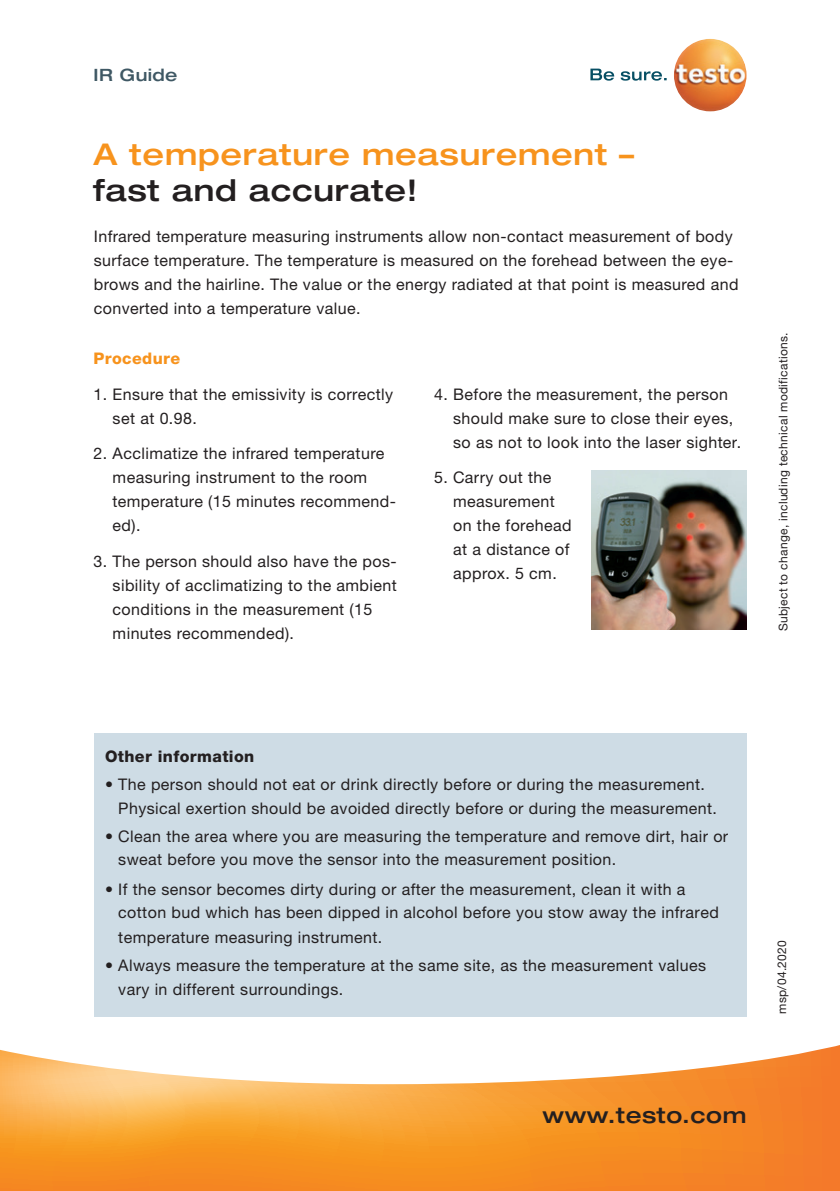
<style>
.page{position:relative;width:840px;height:1191px;background:#fff}
.page>*{position:absolute;margin:0;border:0;box-sizing:border-box;transform-origin:0 0}
.t1{font:500 expanded 30px "Helvetica Neue LTW1 G";letter-spacing:.025em;color:#f7931d}
.t2{font:500 expanded 30px "Helvetica Neue LTW1 G";letter-spacing:.025em;color:#231f20}
.t3{font:500 expanded 22px "Helvetica Neue LTW1 G";letter-spacing:.025em;color:#231f20}
.t4{font:500 expanded 17px "Helvetica Neue LTW1 G";letter-spacing:.025em;color:#3f5864}
.t5{font:16px/24px "Helvetica Neue LTW1 G";letter-spacing:.025em;color:#231f20}
.t6{font:800 16px "Helvetica Neue LTW1 G";letter-spacing:.025em;color:#231f20}
.t7{font:800 16px "Helvetica Neue LTW1 G";letter-spacing:.025em;color:#f7931d}
.t8{font:12px "Helvetica Neue LTW1 G";letter-spacing:.025em;color:#231f20}
</style>
<div class="page">
<svg style="left:0;top:1045px;width:839px;height:146px"></svg>
<svg style="left:590px;top:69px;width:76px;height:12px"></svg>
<img style="left:673px;top:39px;width:73px;height:72px;border-radius:36px">
<div style="left:94px;top:733px;width:652px;height:283px;background:#cedce5"></div>
<img style="left:591px;top:471px;width:155px;height:159px">
<p class="t4" style="left:94px;top:64px;width:85px">IR Guide</p>
<h1 class="t1" style="left:94px;top:135px;width:542px">A temperature measurement –</h1>
<h1 class="t2" style="left:94px;top:171px;width:325px">fast and accurate!</h1>
<p class="t5" style="left:94px;top:224px;width:645px">Infrared temperature measuring instruments allow non-contact measurement of body surface temperature. The temperature is measured on the forehead between the eye&shy;brows and the hairline. The value or the energy radiated at that point is measured and converted into a temperature value.</p>
<p class="t7" style="left:94px;top:349px;width:88px">Procedure</p>
<p class="t5" style="left:113px;top:382px;width:282px;text-indent:-19px">1. Ensure that the emissivity is correctly set at 0.98.</p>
<p class="t5" style="left:113px;top:441px;width:285px;text-indent:-19px">2. Acclimatize the infrared temperature measuring instrument to the room temperature (15 minutes recommend&shy;ed).</p>
<p class="t5" style="left:113px;top:549px;width:285px;text-indent:-19px">3. The person should also have the pos&shy;sibility of acclimatizing to the ambient conditions in the measurement (15 minutes recommended).</p>
<p class="t5" style="left:453px;top:382px;width:289px;text-indent:-19px">4. Before the measurement, the person should make sure to close their eyes, so as not to look into the laser sighter.</p>
<p class="t5" style="left:453px;top:465px;width:120px;text-indent:-19px">5. Carry out the measurement on the forehead at a distance of approx. 5 cm.</p>
<p class="t8" style="left:775px;top:631px;width:300px;rotate:-90deg">Subject to change, including technical modifications.</p>
<p class="t6" style="left:105px;top:746px;width:151px">Other information</p>
<p class="t5" style="left:118px;top:772px;width:600px;text-indent:-13px">• The person should not eat or drink directly before or during the measurement.<br>Physical exertion should be avoided directly before or during the measurement.</p>
<p class="t5" style="left:118px;top:825px;width:611px;line-height:22.6px;text-indent:-13px">• Clean the area where you are measuring the temperature and remove dirt, hair or sweat before you move the sensor into the measurement position.</p>
<p class="t5" style="left:118px;top:877px;width:601px;text-indent:-13px">• If the sensor becomes dirty during or after the measurement, clean it with a cotton bud which has been dipped in alcohol before you stow away the infrared temperature measuring instrument.</p>
<p class="t5" style="left:118px;top:953px;width:589px;text-indent:-13px">• Always measure the temperature at the same site, as the measurement values vary in different surroundings.</p>
<p class="t8" style="left:774px;top:1013px;width:75px;rotate:-90deg">msp/04.2020</p>
<h2 class="t3" style="left:542px;top:1100px;width:205px">www.testo.com</h2>
</div>
